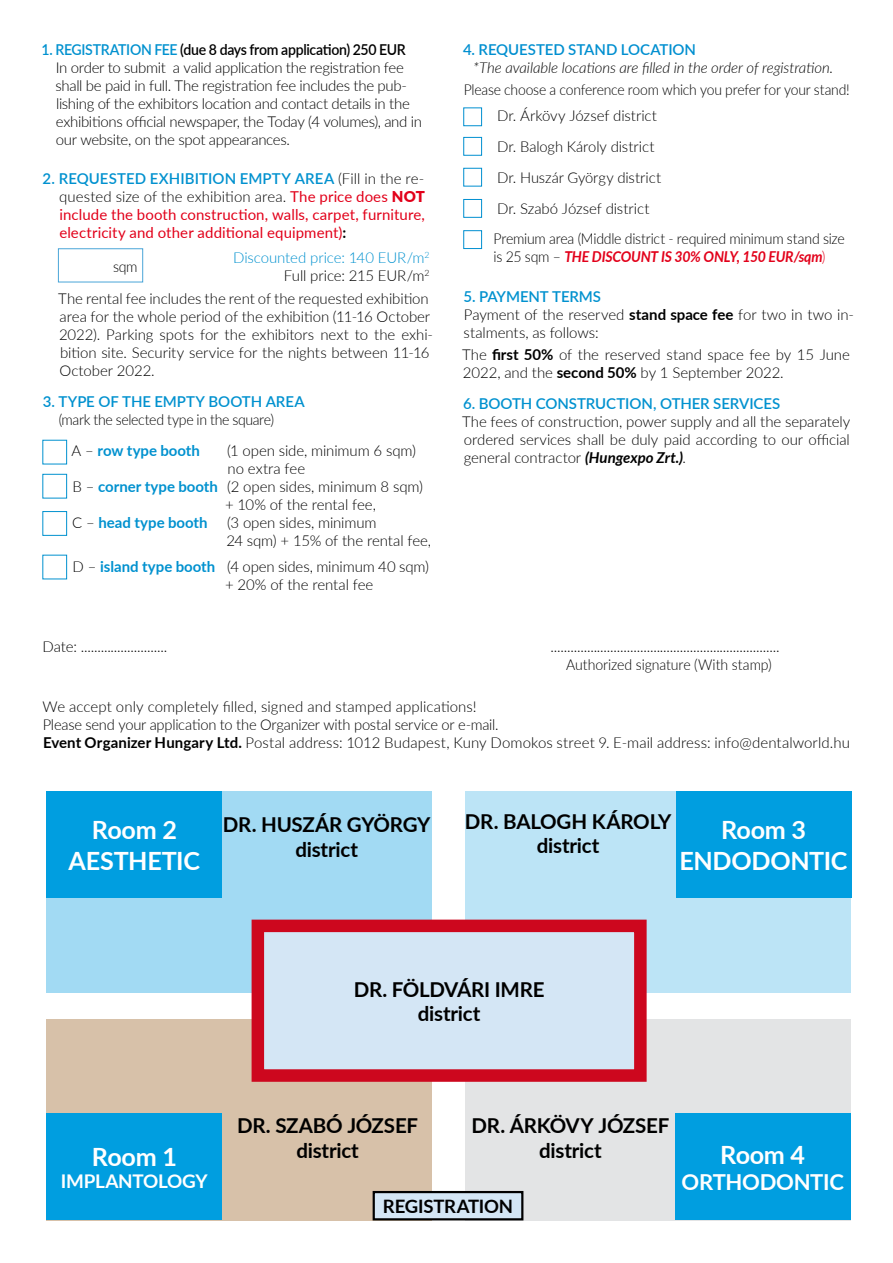
<style>
.page{position:relative;width:893px;height:1263px;background:#fff}
.page>*{position:absolute;margin:0;border:0;box-sizing:border-box;transform-origin:0 0}
.t1{font:700 25.2px/30.2px "Lato";letter-spacing:-.01em;color:#fff;text-align:center}
.t2{font:700 22.05px "Lato";letter-spacing:-.01em;color:#fff}
.t3{font:700 20.55px/24.6px "Lato";letter-spacing:-.01em;color:#000;text-align:center}
.t4{font:700 18.9px "Lato";letter-spacing:-.01em;color:#fff}
.t5{font:700 18.45px "Lato";letter-spacing:-.01em;color:#000}
.t6{font:300 15px/18px "Lato";letter-spacing:-.01em;color:#000}
.t7{font:15px/18px "Lato";letter-spacing:.005em;color:#e2001a;text-align:justify}
.t8{font:300 15px/26.5px "Lato";letter-spacing:-.01em;color:#000;scale:.93 1}
.t9{font:600 15px "Lato";letter-spacing:-.005em;color:#0091cf}
.t10{font:italic 300 15px "Lato";letter-spacing:-.005em;color:#000}
.t11{font:300 15px/30.8px "Lato";letter-spacing:-.01em;color:#000;scale:.94 1}
.t12{font:300 15px/18px "Lato";letter-spacing:-.01em;color:#0091cf;text-align:right}
.t13{font:italic 700 15px "Lato";letter-spacing:-.015em;color:#e2001a;scale:.94 1}
.t14{font:600 15px "Lato";letter-spacing:-.005em;color:#008fd0}
.t15{font:700 15px "Lato";color:#0091cf}
.s1{font-weight:600;color:#0091cf}
.s2{font-weight:600}
.s3{font-weight:300;color:#000}
.s4{font-weight:900}
.s5{font-weight:700;color:#000}
.s6{color:#000}
.s7{font-weight:700;color:#0091cf}
.s8{font-weight:300;font-style:normal;color:#000}
.s9{font-weight:300;font-style:normal}
.s10{font-weight:700}
.s11{font-weight:700;font-style:italic}
</style>
<div class="page">
<div style="left:463px;top:108px;width:19px;height:18px;border:1px solid #008fd0"></div>
<div style="left:463px;top:137px;width:19px;height:18px;border:1px solid #008fd0"></div>
<div style="left:463px;top:168px;width:19px;height:18px;border:1px solid #008fd0"></div>
<div style="left:463px;top:199px;width:19px;height:19px;border:1px solid #008fd0"></div>
<div style="left:463px;top:230px;width:19px;height:19px;border:1px solid #008fd0"></div>
<div style="left:58px;top:248px;width:85px;height:34px;border:1px solid #4aa5d8"></div>
<div style="left:43px;top:474px;width:24px;height:24px;border:1px solid #0091cf"></div>
<div style="left:43px;top:511px;width:24px;height:25px;border:1px solid #0091cf"></div>
<div style="left:47px;top:791px;width:385px;height:201px;background:#a2daf3"></div>
<div style="left:47px;top:1019px;width:385px;height:201px;background:#d7c1a9"></div>
<div style="left:465px;top:791px;width:385px;height:201px;background:#bce4f6"></div>
<div style="left:465px;top:1019px;width:385px;height:201px;background:#e3e4e5"></div>
<div style="left:374px;top:1192px;width:148px;height:27px;background:#d4e6f5"></div>
<div style="left:373px;top:1191px;width:150px;height:29px;border:2px solid #000"></div>
<div style="left:258px;top:926px;width:382px;height:149px;background:#d4e6f5"></div>
<div style="left:252px;top:919px;width:395px;height:163px;border:13px solid #cd071e"></div>
<div style="left:47px;top:791px;width:175px;height:107px;background:#009ee0"></div>
<div style="left:676px;top:791px;width:175px;height:107px;background:#009ee0"></div>
<div style="left:675px;top:1113px;width:175px;height:107px;background:#009ee0"></div>
<div style="left:47px;top:1113px;width:175px;height:107px;background:#009ee0"></div>
<p class="t6" style="left:56px;top:40px;width:368px;text-indent:-14px"><span class="s1">1. REGISTRATION FEE</span> <span class="s2">(due 8 days from application) 250 EUR<br></span>In order to submit a valid application the registration fee shall be paid in full. The registration fee includes the pub&shy;lishing of the exhibitors location and contact details in the exhibitions official newspaper, the Today (4 volumes), and in our website, on the spot appearances.</p>
<p class="t7" style="left:59px;top:169px;width:367px;text-indent:-17px"><span class="s1">2. REQUESTED EXHIBITION EMPTY AREA</span> <span class="s3">(Fill in the re&shy;quested size of the exhibition area.</span> The price does <span class="s4">NOT </span>include the booth construction, walls, carpet, furniture, electricity and other additional equipment)<span class="s5">:</span></p>
<p class="t11" style="left:113px;top:251px;width:27px">sqm</p>
<p class="t12" style="left:233px;top:248px;width:198px">Discounted price: 140 EUR/m<sup>2<br></sup><span class="s6">Full price: 215 EUR/m</span><sup>2</sup></p>
<p class="t6" style="left:58px;top:289px;width:376px">The rental fee includes the rent of the requested exhibition area for the whole period of the exhibition (11-16 October 2022). Parking spots for the exhibitors next to the exhi&shy;bition site. Security service for the nights between 11-16<br>October 2022.</p>
<p class="t9" style="left:43px;top:391px;width:263px">3. TYPE OF THE EMPTY BOOTH AREA</p>
<p class="t11" style="left:71px;top:404px;width:217px;text-indent:-13px">(mark the selected type in the square)<br>A – <span class="s7">row type booth</span></p>
<p class="t6" style="left:227px;top:441px;width:191px">(1 open side, minimum 6 sqm)</p>
<p class="t6" style="left:228px;top:459px;width:79px">no extra fee</p>
<p class="t6" style="left:73px;top:477px;width:352px">B – <span class="s7">corner type booth</span> (2 open sides, minimum 8 sqm)</p>
<p class="t6" style="left:225px;top:495px;width:152px">+ 10% of the rental fee,</p>
<p class="t15" style="left:72px;top:511px;width:137px"><span class="s3">C –</span> head type booth</p>
<p class="t6" style="left:226px;top:513px;width:206px">(3 open sides, minimum<br>24 sqm) + 15% of the rental fee,</p>
<p class="t6" style="left:225px;top:557px;width:206px;text-indent:-153px">D – <span class="s7">island type booth</span> (4 open sides, minimum 40 sqm) + 20% of the rental fee</p>
<p class="t14" style="left:463px;top:38px;width:235px">4. REQUESTED STAND LOCATION</p>
<p class="t10" style="left:473px;top:57px;width:362px">*The available locations are filled in the order of registration.</p>
<p class="t8" style="left:497px;top:76px;width:380px;text-indent:-33px">Please choose a conference room which you prefer for your stand!<br>Dr. Árkövy József district</p>
<p class="t6" style="left:493px;top:131px;width:353px;line-height:30.8px">Dr. Balogh Károly district<br>Dr. Huszár György district<br>Dr. Szabó József district<br>Premium area (Middle district - required minimum stand size</p>
<p class="t13" style="left:494px;top:246px;width:355px"><span class="s8">is 25 sqm –</span> THE DISCOUNT IS 30% ONLY, 150 EUR/sqm<span class="s9">)</span></p>
<p class="t6" style="left:463px;top:287px;width:392px"><span class="s1">5. PAYMENT TERMS<br></span>Payment of the reserved <span class="s10">stand space fee</span> for two in two in&shy;stalments, as follows:</p>
<p class="t6" style="left:462px;top:345px;width:389px">The <span class="s10">first 50%</span> of the reserved stand space fee by 15 June<br>2022, and the <span class="s10">second 50%</span> by 1 September 2022.</p>
<p class="t9" style="left:463px;top:392px;width:319px">6. BOOTH CONSTRUCTION, OTHER SERVICES</p>
<p class="t6" style="left:462px;top:412px;width:390px;text-align:justify">The fees of construction, power supply and all the separately ordered services shall be duly paid according to our official general contractor <span class="s11">(Hungexpo Zrt.)</span>.</p>
<p class="t6" style="left:43px;top:637px;width:126px">Date: ..........................</p>
<p class="t6" style="left:551px;top:637px;width:230px;text-align:center">.....................................................................<br>Authorized signature (With stamp)</p>
<p class="t6" style="left:42px;top:697px;width:809px">We accept only completely filled, signed and stamped applications!<br>Please send your application to the Organizer with postal service or e-mail.<br><span class="s10">Event Organizer Hungary Ltd.</span> Postal address: 1012 Budapest, Kuny Domokos street 9. E-mail address: info@dentalworld.hu</p>
<h3 class="t3" style="left:465px;top:808px;width:208px">DR. BALOGH KÁROLY district</h3>
<h3 class="t3" style="left:223px;top:812px;width:209px">DR. HUSZÁR GYÖRGY district</h3>
<h1 class="t1" style="left:69px;top:814px;width:133px">Room 2<br>AESTHETIC</h1>
<h1 class="t1" style="left:679px;top:814px;width:170px">Room 3<br>ENDODONTIC</h1>
<h3 class="t3" style="left:354px;top:976px;width:192px">DR. FÖLDVÁRI IMRE district</h3>
<h1 class="t1" style="left:92px;top:1140px;width:87px">Room 1</h1>
<p class="t4" style="left:61px;top:1167px;width:148px">IMPLANTOLOGY</p>
<h3 class="t3" style="left:237px;top:1112px;width:183px">DR. SZABÓ JÓZSEF district</h3>
<h3 class="t3" style="left:471px;top:1113px;width:199px">DR. ÁRKÖVY JÓZSEF district</h3>
<p class="t5" style="left:383px;top:1193px;width:132px">REGISTRATION</p>
<h1 class="t1" style="left:720px;top:1138px;width:87px">Room 4</h1>
<h2 class="t2" style="left:681px;top:1166px;width:164px">ORTHODONTIC</h2>
</div>
